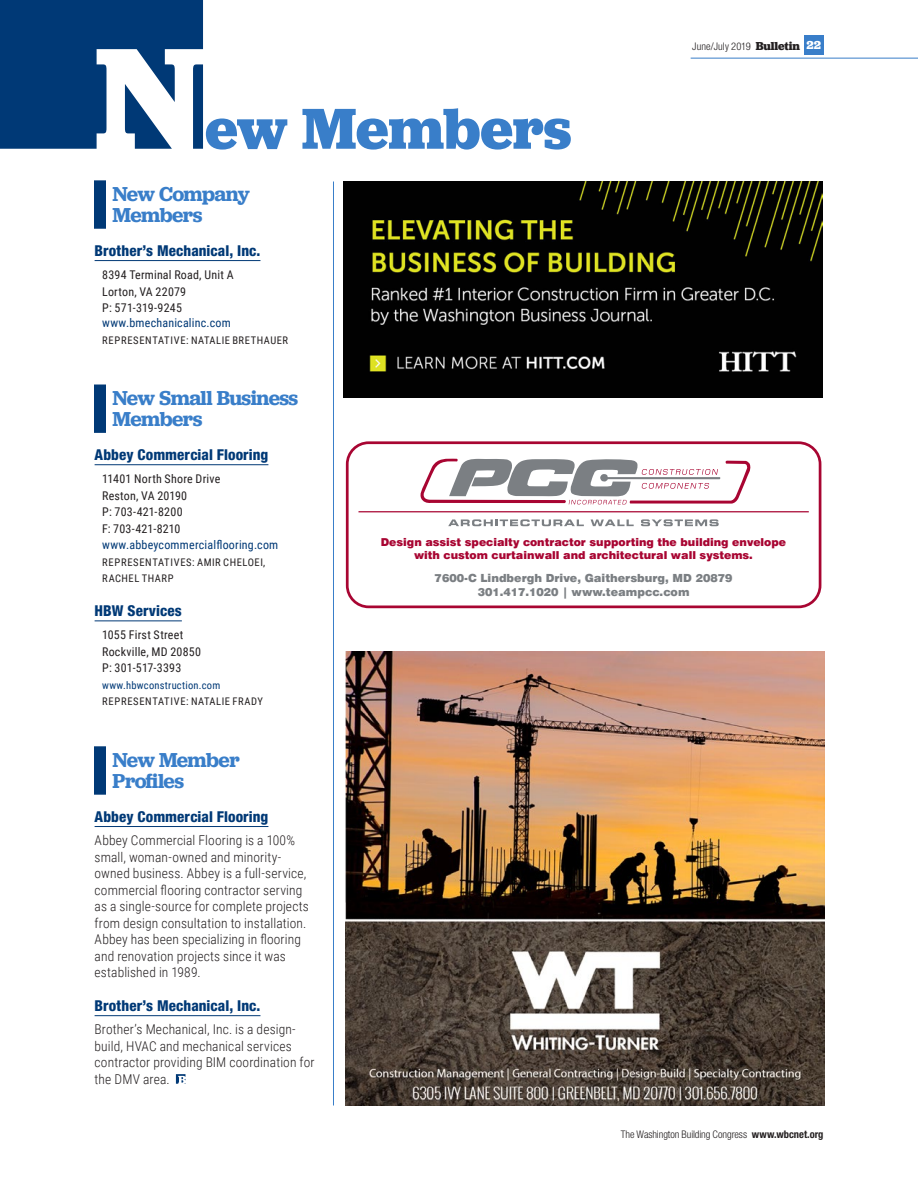
<style>
.page{position:relative;width:918px;height:1188px;background:#fff}
.page>*{position:absolute;margin:0;border:0;box-sizing:border-box;transform-origin:0 0}
.t1{font:600 21px/21px "Jubilat";letter-spacing:-.025em;color:#397ec9}
.t2{font:800 condensed 15px "Helvetica Neue LT Std";letter-spacing:.005em;color:#003976}
.t3{font:300 13.5px/16.5px "Roboto Condensed";letter-spacing:.01em;color:#231f20}
.t4{font:12px/16.5px "Roboto Condensed";letter-spacing:.02em;color:#231f20}
.t5{font:12px "Roboto Condensed";letter-spacing:.02em;color:#003976}
.t6{font:900 11.25px/13.5px "Swiss 721 BT";color:#7b7f83;text-align:center}
.t7{font:900 10.95px/13px "Swiss 721 BT";color:#a80532;text-align:center}
.t8{font:10.5px/16.5px "Roboto Condensed";letter-spacing:.06em;color:#231f20}
.t9{font:300 condensed 10.5px "Helvetica Neue LT Std";letter-spacing:-.01em;color:#231f20}
.t10{font:300 condensed 10.5px "Helvetica Neue LT Std";letter-spacing:.01em;color:#231f20}
.t11{font:10.5px "Roboto Condensed";letter-spacing:.025em;color:#003976}
.s1{font-family:"Jubilat";font-weight:700;font-stretch:normal;font-size:12px}
.s2{font-family:"Jubilat";font-weight:700;font-stretch:normal;font-size:12px;color:#fff}
.s3{font-weight:700}
</style>
<div class="page">
<hr style="left:691px;top:58px;width:227px;height:1px;background:#397ec9">
<div style="left:804px;top:35px;width:20px;height:19px;background:#397ec9"></div>
<svg style="left:0;top:0;width:571px;height:150px"></svg>
<hr style="left:333px;top:182px;width:1px;height:923px;background:#397ec9">
<div style="left:94px;top:180px;width:12px;height:49px;background:#003976"></div>
<hr style="left:95px;top:260px;width:165px;height:1px;background:#003976">
<div style="left:94px;top:385px;width:12px;height:48px;background:#003976"></div>
<hr style="left:95px;top:464px;width:173px;height:1px;background:#003976">
<hr style="left:95px;top:621px;width:87px;height:1px;background:#003976">
<div style="left:94px;top:746px;width:12px;height:49px;background:#003976"></div>
<hr style="left:95px;top:826px;width:173px;height:1px;background:#003976">
<hr style="left:95px;top:1015px;width:165px;height:1px;background:#003976">
<svg style="left:176px;top:1074px;width:10px;height:10px"></svg>
<div style="left:346px;top:441px;width:475px;height:167px;border:3px solid #a80532;border-radius:21px"></div>
<svg style="left:420px;top:458px;width:331px;height:46px"></svg>
<hr style="left:359px;top:511px;width:450px;height:1px;background:#a80532">
<svg style="left:448px;top:519px;width:136px;height:7px"></svg>
<svg style="left:591px;top:519px;width:43px;height:7px"></svg>
<svg style="left:641px;top:519px;width:78px;height:7px"></svg>
<img style="left:346px;top:651px;width:478px;height:454px">
<img style="left:344px;top:182px;width:478px;height:216px">
<h1 class="t1" style="left:113px;top:183px;width:139px">New Company<br>Members</h1>
<p class="t2" style="left:95px;top:241px;width:167px">Brother’s Mechanical, Inc.</p>
<p class="t4" style="left:102px;top:266px;width:133px">8394 Terminal Road, Unit A<br>Lorton, VA 22079<br>P: 571-319-9245</p>
<p class="t5" style="left:102px;top:314px;width:130px">www.bmechanicalinc.com</p>
<p class="t8" style="left:102px;top:331px;width:187px">REPRESENTATIVE: NATALIE BRETHAUER</p>
<h1 class="t1" style="left:113px;top:387px;width:187px">New Small Business<br>Members</h1>
<p class="t2" style="left:95px;top:445px;width:175px">Abbey Commercial Flooring</p>
<p class="t4" style="left:102px;top:470px;width:120px">11401 North Shore Drive<br>Reston, VA 20190<br>P: 703-421-8200<br>F: 703-421-8210</p>
<p class="t5" style="left:102px;top:537px;width:178px">www.abbeycommercialflooring.com</p>
<p class="t8" style="left:102px;top:553px;width:165px">REPRESENTATIVES: AMIR CHELOEI,<br>RACHEL THARP</p>
<p class="t2" style="left:95px;top:602px;width:89px">HBW Services</p>
<p class="t4" style="left:102px;top:626px;width:101px">1055 First Street<br>Rockville, MD 20850<br>P: 301-517-3393</p>
<p class="t11" style="left:102px;top:678px;width:120px">www.hbwconstruction.com</p>
<p class="t8" style="left:102px;top:693px;width:162px">REPRESENTATIVE: NATALIE FRADY</p>
<h1 class="t1" style="left:113px;top:749px;width:129px">New Member<br>Profiles</h1>
<p class="t2" style="left:95px;top:807px;width:175px">Abbey Commercial Flooring</p>
<p class="t3" style="left:95px;top:832px;width:216px">Abbey Commercial Flooring is a 100% small, woman-owned and minority&shy;owned business. Abbey is a full-service, commercial flooring contractor serving as a single-source for complete projects from design consultation to installation.<br>Abbey has been specializing in flooring and renovation projects since it was established in 1989.</p>
<p class="t2" style="left:95px;top:996px;width:167px">Brother’s Mechanical, Inc.</p>
<p class="t3" style="left:95px;top:1021px;width:221px">Brother’s Mechanical, Inc. is a design&shy;build, HVAC and mechanical services contractor providing BIM coordination for the DMV area.</p>
<p class="t10" style="left:692px;top:40px;width:130px">June/July 2019 <span class="s1">Bulletin</span> <span class="s2">22</span></p>
<p class="t7" style="left:381px;top:537px;width:407px">Design assist specialty contractor supporting the building envelope with custom curtainwall and architectural wall systems.</p>
<p class="t6" style="left:435px;top:573px;width:299px">7600-C Lindbergh Drive, Gaithersburg, MD 20879<br>301.417.1020 | www.teampcc.com</p>
<p class="t9" style="left:621px;top:1129px;width:204px">The Washington Building Congress <span class="s3">www.wbcnet.org</span></p>
</div>
